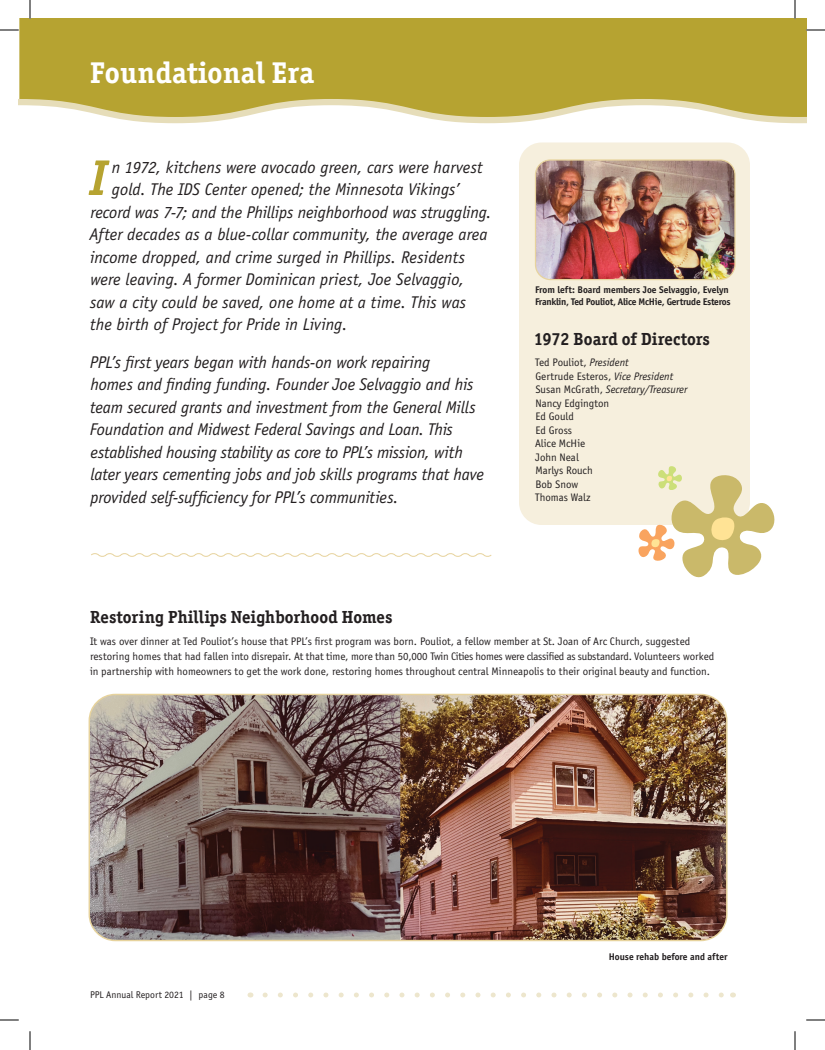
<style>
.page{position:relative;width:825px;height:1050px;background:#fff}
.page>*{position:absolute;margin:0;border:0;box-sizing:border-box;transform-origin:0 0}
.Intro_P_text{font:italic 700 50.25px "Officina Serif ITC Pro";color:#b6a331}
.Headings{font:700 30px "Officina Serif ITC Pro";letter-spacing:.01em;color:#fff}
.Intro_P_text-2{font:italic 17.5px/22.5px "Officina Sans";letter-spacing:-.005em;color:#231f20}
.Subhead{font:700 17.5px "Officina Serif ITC Pro";letter-spacing:.005em;color:#231f20}
.t1{font:11.25px/15px "Officina Sans";color:#231f20}
.t2{font:italic 11.25px "Officina Sans";color:#231f20}
.captions{font:700 10px/12.5px "Officina Sans";letter-spacing:-.01em;color:#231f20}
.t3{font:10px "Officina Sans";color:#231f20}
.s1{font-style:italic}
.s2{font-style:normal}
</style>
<div class="page">
<div style="left:19px;top:19px;width:787px;height:77px;background:#b6a331"></div>
<svg style="left:19px;top:96px;width:787px;height:28px"></svg>
<svg style="left:91px;top:553px;width:401px;height:4px"></svg>
<div style="left:519px;top:142px;width:231px;height:383px;background:#f6efdd;border-radius:22px"></div>
<img style="left:535px;top:161px;width:199px;height:119px">
<div style="left:535px;top:159px;width:201px;height:121px;border:1px solid #e7d39d;border-radius:15px"></div>
<img style="left:90px;top:694px;width:636px;height:247px">
<div style="left:89px;top:694px;width:639px;height:247px;border:1px solid #e7d39d;border-radius:26px"></div>
<svg style="left:265px;top:992px;width:459px;height:6px"></svg>
<svg style="left:638px;top:466px;width:137px;height:112px"></svg>
<svg style="left:0;top:29px;width:19px;height:2px"></svg>
<svg style="left:806px;top:29px;width:19px;height:2px"></svg>
<svg style="left:0;top:1019px;width:19px;height:2px"></svg>
<svg style="left:806px;top:1019px;width:19px;height:2px"></svg>
<svg style="left:29px;top:0;width:2px;height:19px"></svg>
<svg style="left:29px;top:1031px;width:2px;height:19px"></svg>
<svg style="left:794px;top:0;width:2px;height:19px"></svg>
<svg style="left:794px;top:1031px;width:2px;height:19px"></svg>
<p class="Headings" style="left:90px;top:54px;width:226px">Foundational Era</p>
<p class="Intro_P_text" style="left:89px;top:148px;width:19px">I</p>
<p class="Intro_P_text-2" style="left:112px;top:156px;width:372px">n 1972, kitchens were avocado green, cars were harvest</p>
<p class="Intro_P_text-2" style="left:112px;top:178px;width:350px">gold. The IDS Center opened; the Minnesota Vikings’</p>
<p class="Intro_P_text-2" style="left:90px;top:201px;width:403px">record was 7-7; and the Phillips neighborhood was struggling.</p>
<p class="Intro_P_text-2" style="left:90px;top:223px;width:399px">After decades as a blue-collar community, the average area</p>
<p class="Intro_P_text-2" style="left:90px;top:246px;width:376px">income dropped, and crime surged in Phillips. Residents</p>
<p class="Intro_P_text-2" style="left:90px;top:268px;width:375px">were leaving. A former Dominican priest, Joe Selvaggio,</p>
<p class="Intro_P_text-2" style="left:90px;top:291px;width:377px">saw a city could be saved, one home at a time. This was</p>
<p class="Intro_P_text-2" style="left:90px;top:313px;width:259px">the birth of Project for Pride in Living.</p>
<p class="Intro_P_text-2" style="left:90px;top:351px;width:396px">PPL’s first years began with hands-on work repairing<br>homes and finding funding. Founder Joe Selvaggio and his team secured grants and investment from the General Mills Foundation and Midwest Federal Savings and Loan. This established housing stability as core to PPL’s mission, with later years cementing jobs and job skills programs that have provided self-sufficiency for PPL’s communities.</p>
<p class="captions" style="left:535px;top:283px;width:197px">From left: Board members Joe Selvaggio, Evelyn<br>Franklin, Ted Pouliot, Alice McHie, Gertrude Esteros</p>
<p class="Subhead" style="left:534px;top:328px;width:178px">1972 Board of Directors</p>
<p class="t1" style="left:535px;top:355px;width:95px">Ted Pouliot, <span class="s1">President</span></p>
<p class="t1" style="left:535px;top:368px;width:139px">Gertrude Esteros, <span class="s1">Vice President</span></p>
<p class="t2" style="left:535px;top:383px;width:154px"><span class="s2">Susan McGrath,</span> Secretary/Treasurer</p>
<p class="t1" style="left:536px;top:395px;width:75px">Nancy Edgington</p>
<p class="t1" style="left:535px;top:409px;width:40px">Ed Gould</p>
<p class="t1" style="left:535px;top:422px;width:38px">Ed Gross</p>
<p class="t1" style="left:535px;top:436px;width:52px">Alice McHie</p>
<p class="t1" style="left:535px;top:449px;width:45px">John Neal</p>
<p class="t1" style="left:536px;top:463px;width:59px">Marlys Rouch</p>
<p class="t1" style="left:535px;top:476px;width:44px">Bob Snow</p>
<p class="t1" style="left:535px;top:490px;width:57px">Thomas Walz</p>
<p class="Subhead" style="left:90px;top:606px;width:304px">Restoring Phillips Neighborhood Homes</p>
<p class="t1" style="left:90px;top:634px;width:626px">It was over dinner at Ted Pouliot’s house that PPL’s first program was born. Pouliot, a fellow member at St. Joan of Arc Church, suggested restoring homes that had fallen into disrepair. At that time, more than 50,000 Twin Cities homes were classified as substandard. Volunteers worked in partnership with homeowners to get the work done, restoring homes throughout central Minneapolis to their original beauty and function.</p>
<p class="t3" style="left:90px;top:989px;width:136px">PPL Annual Report 2021 | page 8</p>
<p class="captions" style="left:609px;top:950px;width:120px">House rehab before and after</p>
</div>
